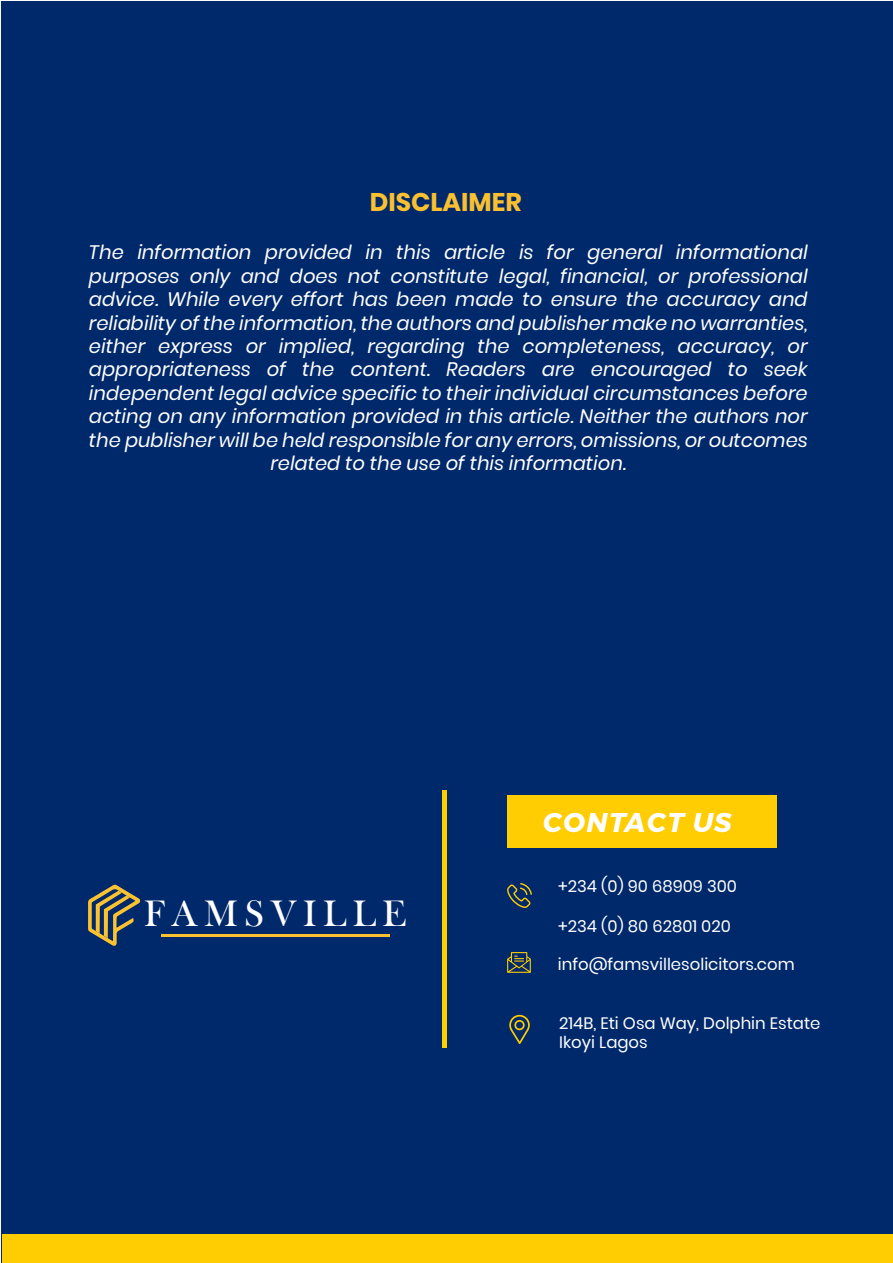
<style>
.page{position:relative;width:893px;height:1263px;background:#fff}
.page>*{position:absolute;margin:0;border:0;box-sizing:border-box;transform-origin:0 0}
.t1{font:37.8px "Bask Old Face";letter-spacing:.175em;color:#fff}
.t2{font:italic 700 27px "Montserrat";letter-spacing:.05em;color:#fff}
.t3{font:700 25.5px "Poppins";color:#fac02f}
.t4{font:italic 19.5px/23.4px "Poppins";color:#fff;text-align:center}
.t5{font:16.5px/19.8px "Poppins";color:#fff}
</style>
<div class="page">
<div style="left:2px;top:2px;width:891px;height:1261px;background:#00296b"></div>
<div style="left:507px;top:795px;width:270px;height:53px;background:#ffcd01"></div>
<svg style="left:507px;top:883px;width:25px;height:25px"></svg>
<svg style="left:509px;top:1015px;width:21px;height:29px"></svg>
<svg style="left:507px;top:952px;width:24px;height:21px"></svg>
<div style="left:442px;top:791px;width:5px;height:257px;background:#ffcd01"></div>
<hr style="left:161px;top:934px;width:229px;height:2px;background:#fcc230">
<svg style="left:88px;top:884px;width:53px;height:62px"></svg>
<div style="left:2px;top:1234px;width:891px;height:29px;background:#ffcd01"></div>
<h3 class="t3" style="left:370px;top:188px;width:154px">DISCLAIMER</h3>
<p class="t4" style="left:89px;top:241px;width:720px">The information provided in this article is for general informational purposes only and does not constitute legal, financial, or professional advice. While every effort has been made to ensure the accuracy and reliability of the information, the authors and publisher make no warranties, either express or implied, regarding the completeness, accuracy, or appropriateness of the content. Readers are encouraged to seek independent legal advice specific to their individual circumstances before acting on any information provided in this article. Neither the authors nor the publisher will be held responsible for any errors, omissions, or outcomes related to the use of this information.</p>
<h1 class="t1" style="left:144px;top:893px;width:264px">FAMSVILLE</h1>
<h2 class="t2" style="left:543px;top:801px;width:190px">CONTACT US</h2>
<p class="t5" style="left:558px;top:876px;width:180px">+234 (0) 90 68909 300</p>
<p class="t5" style="left:558px;top:916px;width:174px">+234 (0) 80 62801 020</p>
<p class="t5" style="left:558px;top:955px;width:238px">info@famsvillesolicitors.com</p>
<p class="t5" style="left:559px;top:1013px;width:263px">214B, Eti Osa Way, Dolphin Estate<br>Ikoyi Lagos</p>
</div>
